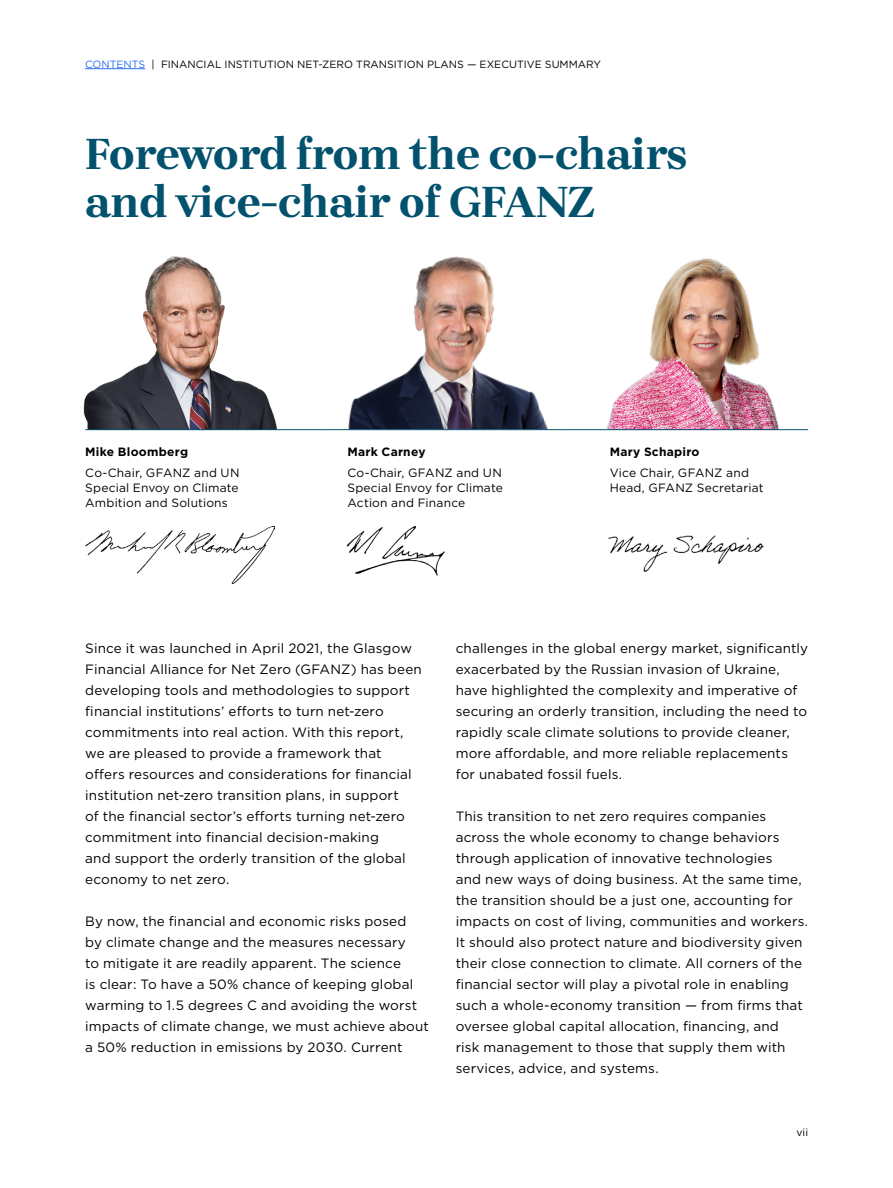
<style>
.page{position:relative;width:893px;height:1188px;background:#fff}
.page>*{position:absolute;margin:0;border:0;box-sizing:border-box;transform-origin:0 0}
.t1{font:45px/48px "Brygada 1918";letter-spacing:-.01em;color:#02526e}
.t2{font:13.5px/21px "Gotham";letter-spacing:.01em;color:#000}
.t3{font:12px/15px "Gotham";letter-spacing:.015em;color:#000;text-align:justify}
.t4{font:700 12px "Gotham";letter-spacing:.02em;color:#000}
.t5{font:10.5px "Gotham";color:#000}
.s1{color:#2c6ef2}
</style>
<div class="page">
<hr style="left:85px;top:68px;width:60px;height:1px;background:#2c6ef2">
<img style="left:83px;top:256px;width:194px;height:173px">
<img style="left:348px;top:256px;width:200px;height:173px">
<img style="left:606px;top:258px;width:173px;height:171px">
<hr style="left:85px;top:429px;width:241px;height:1px;background:#02526e">
<hr style="left:326px;top:429px;width:241px;height:1px;background:#02526e">
<hr style="left:567px;top:429px;width:241px;height:1px;background:#02526e">
<img style="left:85px;top:526px;width:189px;height:57px">
<img style="left:346px;top:526px;width:99px;height:50px">
<img style="left:608px;top:535px;width:156px;height:37px">
<p class="t5" style="left:85px;top:57px;width:517px"><span class="s1">CONTENTS</span> | FINANCIAL INSTITUTION NET-ZERO TRANSITION PLANS — EXECUTIVE SUMMARY</p>
<h1 class="t1" style="left:85px;top:131px;width:604px">Foreword from the co-chairs and vice-chair of GFANZ</h1>
<p class="t4" style="left:85px;top:444px;width:104px">Mike Bloomberg</p>
<p class="t3" style="left:85px;top:465px;width:156px">Co-Chair, GFANZ and UN Special Envoy on Climate Ambition and Solutions</p>
<p class="t4" style="left:347px;top:444px;width:80px">Mark Carney</p>
<p class="t3" style="left:347px;top:465px;width:157px">Co-Chair, GFANZ and UN Special Envoy for Climate Action and Finance</p>
<p class="t4" style="left:610px;top:444px;width:91px">Mary Schapiro</p>
<p class="t3" style="left:610px;top:465px;width:155px">Vice Chair, GFANZ and<br>Head, GFANZ Secretariat</p>
<p class="t2" style="left:85px;top:637px;width:338px">Since it was launched in April 2021, the Glasgow Financial Alliance for Net Zero (GFANZ) has been developing tools and methodologies to support financial institutions’ efforts to turn net-zero commitments into real action. With this report, we are pleased to provide a framework that offers resources and considerations for financial institution net-zero transition plans, in support<br>of the financial sector’s efforts turning net-zero commitment into financial decision-making<br>and support the orderly transition of the global economy to net zero.</p>
<p class="t2" style="left:85px;top:910px;width:345px">By now, the financial and economic risks posed<br>by climate change and the measures necessary<br>to mitigate it are readily apparent. The science<br>is clear: To have a 50% chance of keeping global warming to 1.5 degrees C and avoiding the worst impacts of climate change, we must achieve about a 50% reduction in emissions by 2030. Current</p>
<p class="t2" style="left:456px;top:637px;width:354px">challenges in the global energy market, significantly exacerbated by the Russian invasion of Ukraine, have highlighted the complexity and imperative of securing an orderly transition, including the need to rapidly scale climate solutions to provide cleaner, more affordable, and more reliable replacements for unabated fossil fuels.</p>
<p class="t2" style="left:456px;top:805px;width:354px">This transition to net zero requires companies across the whole economy to change behaviors through application of innovative technologies<br>and new ways of doing business. At the same time, the transition should be a just one, accounting for impacts on cost of living, communities and workers.<br>It should also protect nature and biodiversity given their close connection to climate. All corners of the financial sector will play a pivotal role in enabling such a whole-economy transition — from firms that oversee global capital allocation, financing, and<br>risk management to those that supply them with services, advice, and systems.</p>
<p class="t5" style="left:796px;top:1125px;width:13px">vii</p>
</div>
